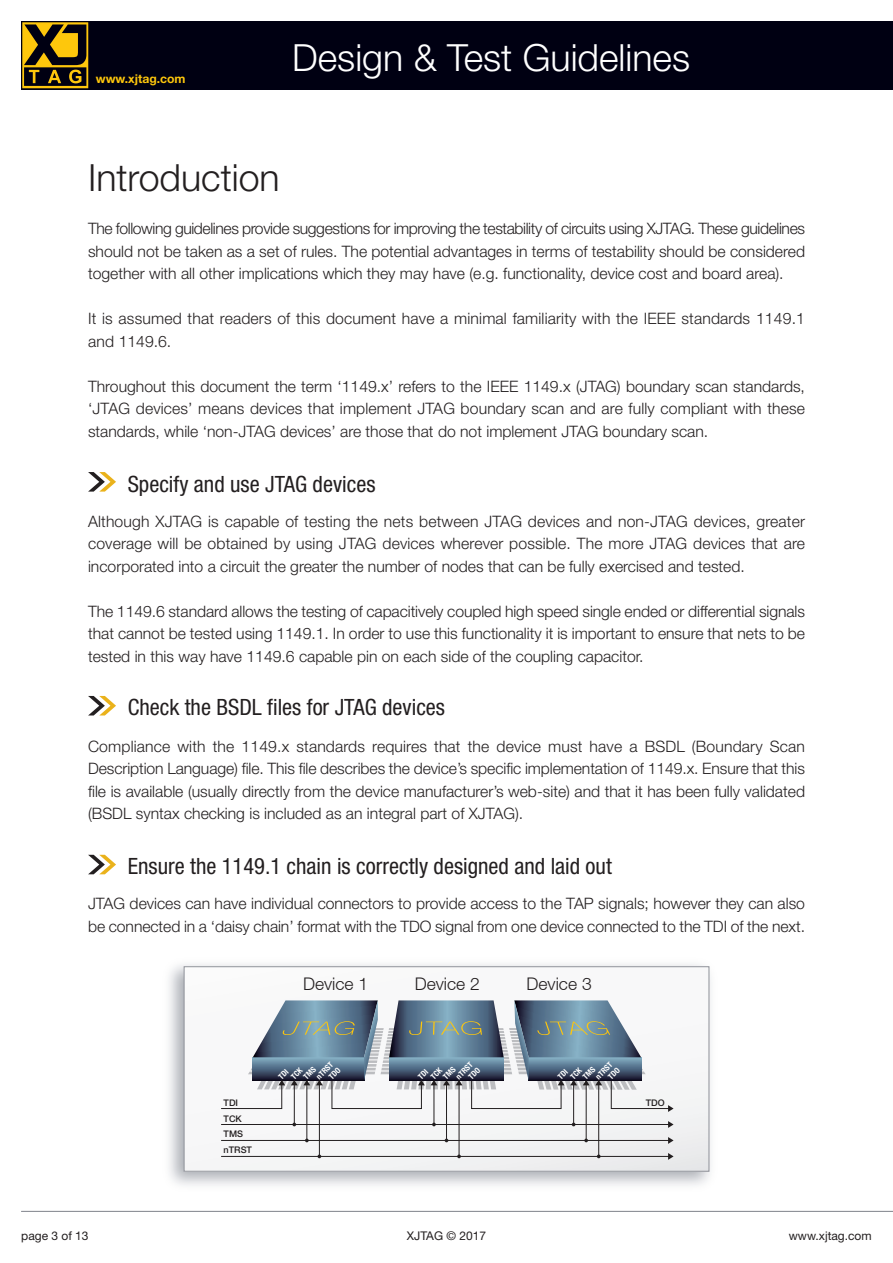
<style>
.page{position:relative;width:893px;height:1263px;background:#fff}
.page>*{position:absolute;margin:0;border:0;box-sizing:border-box;transform-origin:0 0}
.t1{font:300 37.5px "Helvetica Neue LT";color:#fff}
.t2{font:300 37.5px "Helvetica Neue LT";color:#231f20}
.t3{font:condensed 22.5px "Helvetica Neue";color:#231f20}
.t4{font:300 17.55px "Helvetica Neue LT";color:#231f20}
.t5{font:300 15.75px/22.5px "Helvetica Neue LT";color:#231f20;text-align:justify}
.t6{font:700 12.15px "Helvetica Neue LT";color:#fec70c}
.t7{font:12px "Helvetica Neue LT";color:#231f20}
.t8{font:500 9.15px/15.9px "Helvetica Neue";color:#231f20}
.t9{font:700 condensed 7.95px "Helvetica Neue";color:#fff}
</style>
<div class="page">
<div style="left:21px;top:21px;width:872px;height:68px;background:#000012"></div>
<svg style="left:22px;top:22px;width:66px;height:66px"></svg>
<hr style="left:21px;top:1211px;width:872px;height:1px;background:#8f9299">
<img style="left:169px;top:964px;width:542px;height:222px">
<div style="left:184px;top:967px;width:525px;height:204px;background:#f6f6f7"></div>
<hr style="left:294px;top:1081px;width:1px;height:43px;background:#231f20">
<hr style="left:306px;top:1081px;width:1px;height:59px;background:#231f20">
<hr style="left:319px;top:1081px;width:1px;height:75px;background:#231f20">
<hr style="left:434px;top:1081px;width:1px;height:43px;background:#231f20">
<hr style="left:446px;top:1081px;width:1px;height:59px;background:#231f20">
<hr style="left:459px;top:1081px;width:1px;height:75px;background:#231f20">
<hr style="left:221px;top:1124px;width:451px;height:1px;background:#231f20">
<hr style="left:221px;top:1140px;width:451px;height:1px;background:#231f20">
<hr style="left:221px;top:1156px;width:451px;height:1px;background:#231f20">
<hr style="left:573px;top:1081px;width:1px;height:43px;background:#231f20">
<hr style="left:586px;top:1081px;width:1px;height:59px;background:#231f20">
<hr style="left:598px;top:1081px;width:1px;height:75px;background:#231f20">
<svg style="left:668px;top:1121px;width:6px;height:7px"></svg>
<svg style="left:668px;top:1137px;width:6px;height:7px"></svg>
<svg style="left:668px;top:1153px;width:6px;height:7px"></svg>
<div style="left:184px;top:966px;width:525px;height:205px;border:1px solid #8f9299"></div>
<svg style="left:88px;top:472px;width:28px;height:20px"></svg>
<svg style="left:88px;top:696px;width:28px;height:19px"></svg>
<svg style="left:88px;top:855px;width:28px;height:19px"></svg>
<svg style="left:221px;top:1000px;width:453px;height:112px"></svg>
<p class="t6" style="left:96px;top:72px;width:91px">www.xjtag.com</p>
<h1 class="t1" style="left:292px;top:35px;width:399px">Design &amp; Test Guidelines</h1>
<h1 class="t2" style="left:88px;top:155px;width:193px">Introduction</h1>
<p class="t5" style="left:88px;top:217px;width:718px">The following guidelines provide suggestions for improving the testability of circuits using XJTAG. These guidelines should not be taken as a set of rules. The potential advantages in terms of testability should be considered together with all other implications which they may have (e.g. functionality, device cost and board area).</p>
<p class="t5" style="left:88px;top:307px;width:718px">It is assumed that readers of this document have a minimal familiarity with the IEEE standards 1149.1 and 1149.6.</p>
<p class="t5" style="left:88px;top:374px;width:718px">Throughout this document the term ‘1149.x’ refers to the IEEE 1149.x (JTAG) boundary scan standards, ‘JTAG devices’ means devices that implement JTAG boundary scan and are fully compliant with these standards, while ‘non-JTAG devices’ are those that do not implement JTAG boundary scan.</p>
<h2 class="t3" style="left:128px;top:471px;width:249px">Specify and use JTAG devices</h2>
<p class="t5" style="left:88px;top:509px;width:718px">Although XJTAG is capable of testing the nets between JTAG devices and non-JTAG devices, greater coverage will be obtained by using JTAG devices wherever possible. The more JTAG devices that are incorporated into a circuit the greater the number of nodes that can be fully exercised and tested.</p>
<p class="t5" style="left:88px;top:599px;width:718px">The 1149.6 standard allows the testing of capacitively coupled high speed single ended or differential signals that cannot be tested using 1149.1. In order to use this functionality it is important to ensure that nets to be tested in this way have 1149.6 capable pin on each side of the coupling capacitor.</p>
<h2 class="t3" style="left:128px;top:694px;width:319px">Check the BSDL files for JTAG devices</h2>
<p class="t5" style="left:88px;top:734px;width:718px">Compliance with the 1149.x standards requires that the device must have a BSDL (Boundary Scan Description Language) file. This file describes the device’s specific implementation of 1149.x. Ensure that this file is available (usually directly from the device manufacturer’s web-site) and that it has been fully validated (BSDL syntax checking is included as an integral part of XJTAG).</p>
<h2 class="t3" style="left:128px;top:853px;width:486px">Ensure the 1149.1 chain is correctly designed and laid out</h2>
<p class="t5" style="left:88px;top:892px;width:718px">JTAG devices can have individual connectors to provide access to the TAP signals; however they can also be connected in a ‘daisy chain’ format with the TDO signal from one device connected to the TDI of the next.</p>
<p class="t4" style="left:303px;top:973px;width:67px">Device 1</p>
<p class="t4" style="left:526px;top:973px;width:67px">Device 3</p>
<p class="t4" style="left:415px;top:973px;width:67px">Device 2</p>
<p class="t9" style="left:314px;top:1074px;width:22px;rotate:-45deg">nTRST</p>
<p class="t9" style="left:454px;top:1074px;width:22px;rotate:-45deg">nTRST</p>
<p class="t9" style="left:593px;top:1074px;width:22px;rotate:-45deg">nTRST</p>
<p class="t7" style="left:21px;top:1229px;width:69px">page 3 of 13</p>
<p class="t8" style="left:224px;top:1094px;width:30px">TDI<br>TCK<br>TMS nTRST</p>
<p class="t8" style="left:646px;top:1094px;width:20px">TDO</p>
<p class="t7" style="left:407px;top:1229px;width:81px">XJTAG © 2017</p>
<p class="t7" style="left:789px;top:1229px;width:84px">www.xjtag.com</p>
</div>
